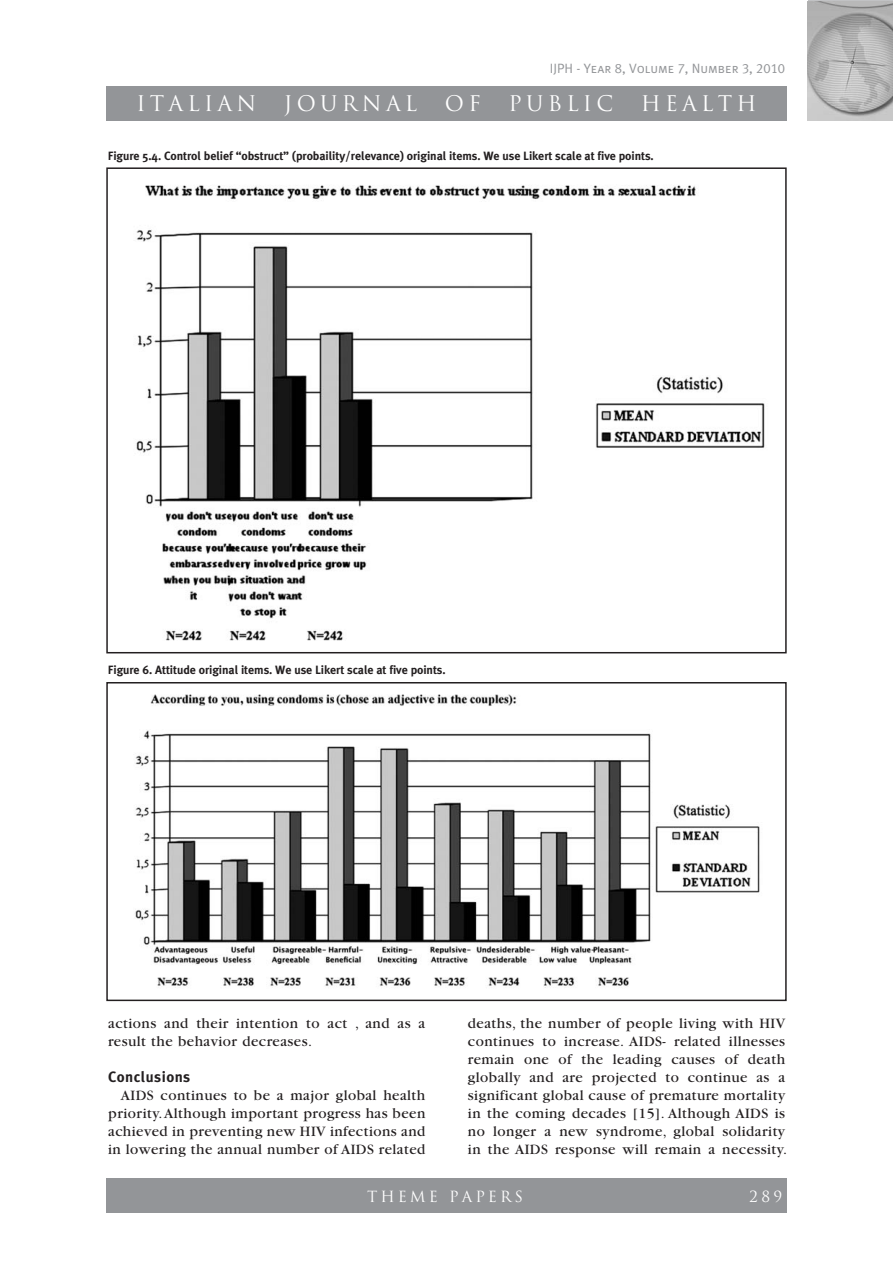
<style>
.page{position:relative;width:893px;height:1263px;background:#fff}
.page>*{position:absolute;margin:0;border:0;box-sizing:border-box;transform-origin:0 0}
.t1{font:21px "Trajan";letter-spacing:.2em;color:#fff}
.t2{font:15px/18px "Garamond";letter-spacing:.03em;color:#231f20}
.t3{font:15px "Trajan";letter-spacing:.2em;color:#fff}
.t4{font:700 15px "Meta Plus";letter-spacing:.03em;color:#231f20}
.t5{font:13.5px "Meta Plus Normal Caps";color:#939598}
.t6{font:700 12px "Meta Plus";letter-spacing:-.005em;color:#231f20}
</style>
<div class="page">
<div style="left:106px;top:1179px;width:681px;height:34px;background:#939598"></div>
<img style="left:808px;top:1px;width:85px;height:119px">
<div style="left:106px;top:86px;width:681px;height:34px;background:#939598"></div>
<img style="left:136px;top:185px;width:629px;height:456px">
<div style="left:106px;top:167px;width:681px;height:486px;border:2px solid #231f20"></div>
<img style="left:135px;top:694px;width:625px;height:294px">
<div style="left:106px;top:682px;width:681px;height:319px;border:2px solid #231f20"></div>
<p class="t5" style="left:550px;top:60px;width:237px">IJPH - Year 8, Volume 7, Number 3, 2010</p>
<h1 class="t1" style="left:136px;top:91px;width:121px">ITALIAN</h1>
<h1 class="t1" style="left:284px;top:91px;width:135px">JOURNAL</h1>
<h1 class="t1" style="left:445px;top:91px;width:37px">OF</h1>
<h1 class="t1" style="left:508px;top:91px;width:106px">PUBLIC</h1>
<h1 class="t1" style="left:641px;top:91px;width:117px">HEALTH</h1>
<p class="t6" style="left:108px;top:149px;width:547px">Figure 5.4. Control belief “obstruct” (probaility/relevance) original items. We use Likert scale at five points.</p>
<p class="t6" style="left:108px;top:663px;width:339px">Figure 6. Attitude original items. We use Likert scale at five points.</p>
<p class="t2" style="left:108px;top:1014px;width:319px">actions and their intention to act , and as a result the behavior decreases.</p>
<p class="t4" style="left:108px;top:1068px;width:84px">Conclusions</p>
<p class="t2" style="left:108px;top:1086px;width:319px;text-align:justify;text-indent:13px">AIDS continues to be a major global health priority. Although important progress has been achieved in preventing new HIV infections and in lowering the annual number of AIDS related</p>
<p class="t2" style="left:468px;top:1014px;width:321px">deaths, the number of people living with HIV continues to increase. AIDS- related illnesses remain one of the leading causes of death globally and are projected to continue as a significant global cause of premature mortality in the coming decades [15]. Although AIDS is no longer a new syndrome, global solidarity in the AIDS response will remain a necessity.</p>
<p class="t3" style="left:367px;top:1187px;width:157px">THEME PAPERS</p>
<p class="t3" style="left:749px;top:1187px;width:34px">289</p>
</div>
